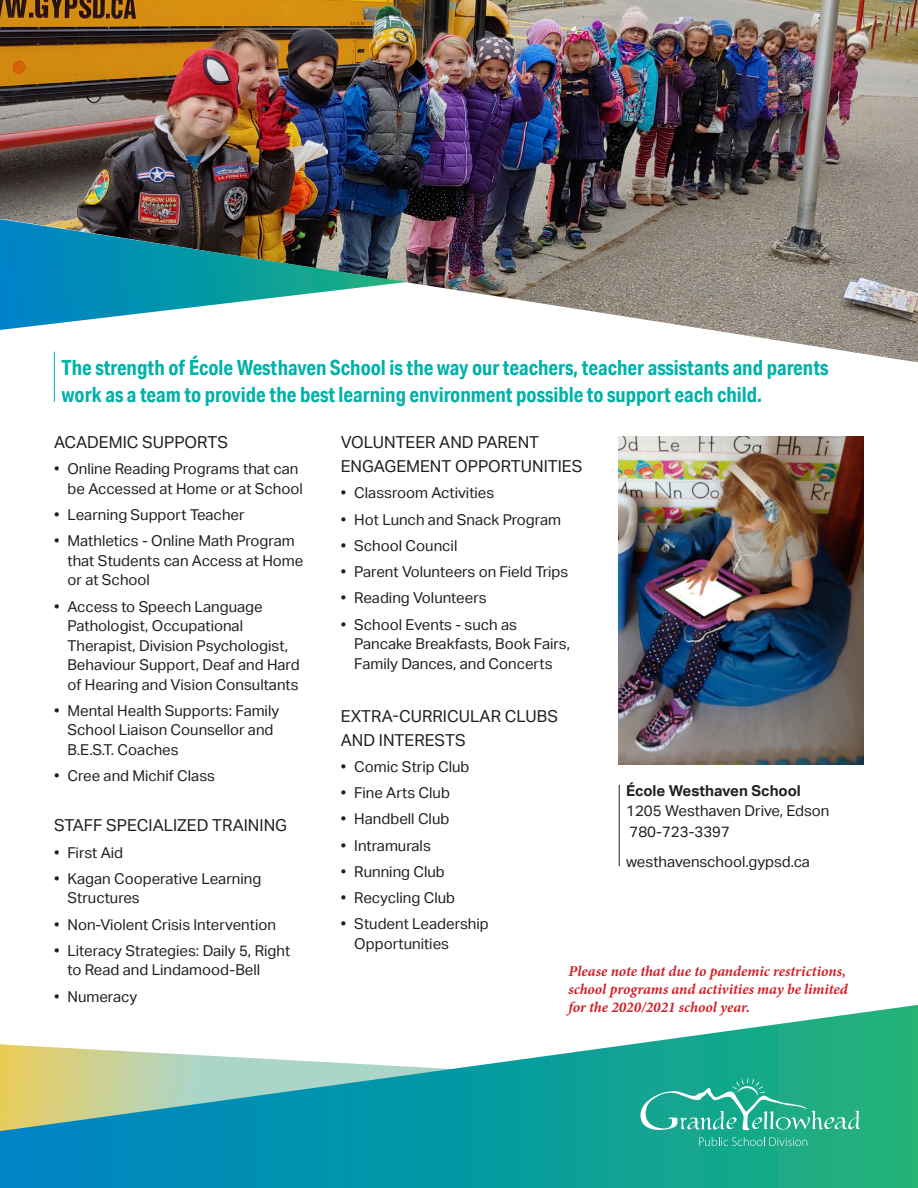
<style>
.page{position:relative;width:918px;height:1188px;background:#fff}
.page>*{position:absolute;margin:0;border:0;box-sizing:border-box;transform-origin:0 0}
.t1{font:700 21px/27px "Aktiv Grotesk Cd";color:#00b1a9}
.Paragraph_Style_1{font:16.5px/24px "Aktiv Grotesk";color:#231f20}
.t2{font:15px/19.5px "Aktiv Grotesk";color:#231f20}
.t3{font:italic 700 15px/18px "Minion Pro";letter-spacing:-.005em;color:#d1232a;text-align:justify}
.t4{font:700 15px "Aktiv Grotesk";color:#231f20}
</style>
<div class="page">
<svg style="left:0;top:1005px;width:918px;height:183px"></svg>
<img style="left:0;top:0;width:918px;height:362px">
<svg style="left:0;top:219px;width:407px;height:111px"></svg>
<svg style="left:699px;top:1137px;width:108px;height:9px"></svg>
<svg style="left:640px;top:1077px;width:220px;height:53px;background:#37b498"></svg>
<hr style="left:619px;top:785px;width:1px;height:81px;background:#231f20">
<hr style="left:54px;top:352px;width:1px;height:50px;background:#00b1a9">
<img style="left:619px;top:436px;width:245px;height:329px">
<p class="t1" style="left:62px;top:353px;width:768px">The strength of École Westhaven School is the way our teachers, teacher assistants and parents work as a team to provide the best learning environment possible to support each child.</p>
<p class="Paragraph_Style_1" style="left:54px;top:430px;width:176px">ACADEMIC SUPPORTS</p>
<p class="t2" style="left:68px;top:459px;width:237px;text-indent:-14px">• Online Reading Programs that can be Accessed at Home or at School</p>
<p class="t2" style="left:54px;top:505px;width:192px">• Learning Support Teacher</p>
<p class="t2" style="left:68px;top:531px;width:237px;text-indent:-14px">• Mathletics - Online Math Program that Students can Access at Home or at School</p>
<p class="t2" style="left:68px;top:597px;width:234px;text-indent:-14px">• Access to Speech Language<br>Pathologist, Occupational<br>Therapist, Division Psychologist,<br>Behaviour Support, Deaf and Hard of Hearing and Vision Consultants</p>
<p class="t2" style="left:68px;top:701px;width:213px;text-indent:-14px">• Mental Health Supports: Family<br>School Liaison Counsellor and<br>B.E.S.T. Coaches</p>
<p class="t2" style="left:54px;top:766px;width:163px">• Cree and Michif Class</p>
<p class="Paragraph_Style_1" style="left:54px;top:814px;width:235px">STAFF SPECIALIZED TRAINING</p>
<p class="t2" style="left:54px;top:843px;width:71px">• First Aid</p>
<p class="t2" style="left:68px;top:869px;width:195px;text-indent:-14px">• Kagan Cooperative Learning<br>Structures</p>
<p class="t2" style="left:54px;top:915px;width:223px">• Non-Violent Crisis Intervention</p>
<p class="t2" style="left:68px;top:941px;width:224px;text-indent:-14px">• Literacy Strategies: Daily 5, Right to Read and Lindamood-Bell</p>
<p class="t2" style="left:54px;top:987px;width:85px">• Numeracy</p>
<p class="Paragraph_Style_1" style="left:341px;top:430px;width:243px">VOLUNTEER AND PARENT<br>ENGAGEMENT OPPORTUNITIES</p>
<p class="t2" style="left:341px;top:483px;width:155px">• Classroom Activities</p>
<p class="t2" style="left:341px;top:510px;width:222px">• Hot Lunch and Snack Program</p>
<p class="t2" style="left:341px;top:536px;width:118px">• School Council</p>
<p class="t2" style="left:341px;top:562px;width:229px">• Parent Volunteers on Field Trips</p>
<p class="t2" style="left:341px;top:588px;width:147px">• Reading Volunteers</p>
<p class="t2" style="left:354px;top:615px;width:217px;text-indent:-14px">• School Events - such as<br>Pancake Breakfasts, Book Fairs,<br>Family Dances, and Concerts</p>
<p class="Paragraph_Style_1" style="left:341px;top:704px;width:219px">EXTRA-CURRICULAR CLUBS<br>AND INTERESTS</p>
<p class="t2" style="left:341px;top:757px;width:130px">• Comic Strip Club</p>
<p class="t2" style="left:341px;top:783px;width:111px">• Fine Arts Club</p>
<p class="t2" style="left:341px;top:809px;width:110px">• Handbell Club</p>
<p class="t2" style="left:341px;top:836px;width:92px">• Intramurals</p>
<p class="t2" style="left:341px;top:862px;width:106px">• Running Club</p>
<p class="t2" style="left:341px;top:888px;width:116px">• Recycling Club</p>
<p class="t2" style="left:354px;top:914px;width:136px;text-indent:-14px">• Student Leadership<br>Opportunities</p>
<p class="t4" style="left:626px;top:782px;width:176px">École Westhaven School</p>
<p class="t2" style="left:626px;top:801px;width:205px">1205 Westhaven Drive, Edson</p>
<p class="t2" style="left:630px;top:822px;width:102px">780-723-3397</p>
<p class="t2" style="left:626px;top:852px;width:185px">westhavenschool.gypsd.ca</p>
<p class="t3" style="left:568px;top:962px;width:281px">Please note that due to pandemic restrictions, school programs and activities may be limited for the 2020/2021 school year.</p>
</div>
